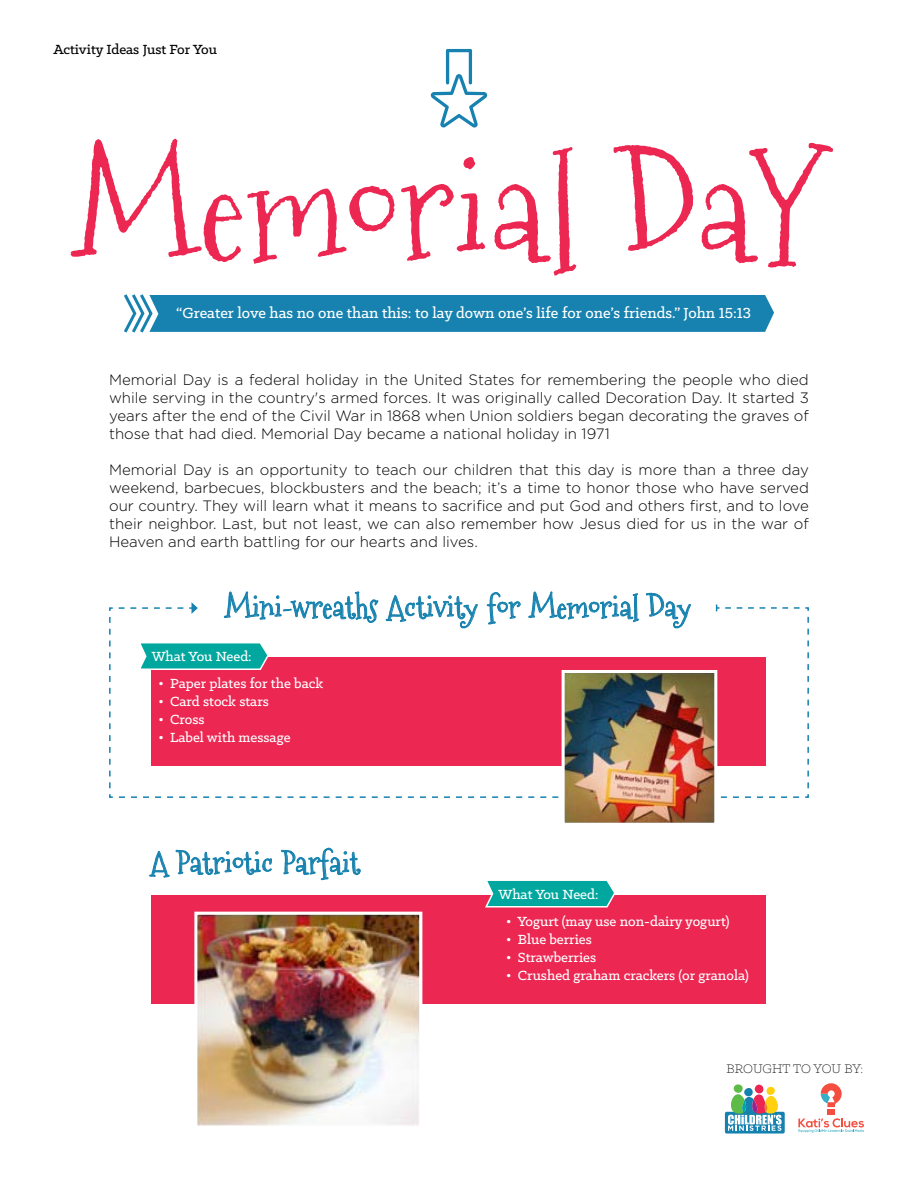
<style>
.page{position:relative;width:918px;height:1188px;background:#fff}
.page>*{position:absolute;margin:0;border:0;box-sizing:border-box;transform-origin:0 0}
.t1{font:143.4px "Mountainsof Christmas";color:#eb2752}
.t2{font:31.05px "Mountainsof Christmas";color:#1782af}
.t3{font:500 16.5px "Klinic Slab";color:#fff}
.t4{font:300 15px/18px "Gotham";color:#000;text-align:justify}
.t5{font:500 15px "Klinic Slab";color:#fff}
.t6{font:500 15px "Klinic Slab";color:#000}
.t7{font:300 13.95px "Klinic Slab";letter-spacing:-.01em;color:#000}
</style>
<div class="page">
<svg style="left:227px;top:591px;width:152px;height:15px"></svg>
<svg style="left:391px;top:595px;width:87px;height:11px"></svg>
<svg style="left:486px;top:592px;width:35px;height:14px"></svg>
<svg style="left:532px;top:591px;width:106px;height:15px"></svg>
<svg style="left:646px;top:592px;width:45px;height:14px"></svg>
<svg style="left:149px;top:849px;width:123px;height:29px"></svg>
<svg style="left:281px;top:847px;width:80px;height:34px"></svg>
<svg style="left:109px;top:606px;width:700px;height:192px"></svg>
<svg style="left:192px;top:602px;width:6px;height:12px"></svg>
<div style="left:152px;top:657px;width:614px;height:109px;background:#eb2752"></div>
<div style="left:152px;top:896px;width:614px;height:108px;background:#eb2752"></div>
<svg style="left:137px;top:641px;width:133px;height:30px"></svg>
<svg style="left:484px;top:881px;width:133px;height:27px;background:#28aaa4"></svg>
<svg style="left:798px;top:1083px;width:66px;height:50px"></svg>
<div style="left:725px;top:1112px;width:60px;height:22px;background:#1481ae;border-radius:2px"></div>
<div style="left:734px;top:1084px;width:9px;height:9px;background:#5ebb47;border-radius:50%"></div>
<svg style="left:755px;top:1084px;width:9px;height:10px"></svg>
<div style="left:744px;top:1088px;width:9px;height:8px;background:#1481ae;border-radius:50%"></div>
<svg style="left:728px;top:1094px;width:54px;height:37px"></svg>
<div style="left:767px;top:1087px;width:8px;height:8px;background:#ffd10f;border-radius:50%"></div>
<svg style="left:124px;top:294px;width:650px;height:39px;background:#2b8db6"></svg>
<img style="left:566px;top:674px;width:147px;height:148px">
<div style="left:562px;top:670px;width:155px;height:156px;border:3px solid #fff"></div>
<img style="left:198px;top:916px;width:220px;height:209px">
<div style="left:194px;top:912px;width:228px;height:217px;border:3px solid #fff"></div>
<svg style="left:431px;top:49px;width:56px;height:79px"></svg>
<p class="t6" style="left:53px;top:40px;width:165px">Activity Ideas Just For You</p>
<h1 class="t1" style="left:78px;top:111px;width:744px">Memorial DaY</h1>
<p class="t3" style="left:176px;top:302px;width:576px">“Greater love has no one than this: to lay down one’s life for one’s friends.” John 15:13</p>
<p class="t4" style="left:109px;top:370px;width:701px">Memorial Day is a federal holiday in the United States for remembering the people who died while serving in the country's armed forces. It was originally called Decoration Day. It started 3 years after the end of the Civil War in 1868 when Union soldiers began decorating the graves of those that had died. Memorial Day became a national holiday in 1971</p>
<p class="t4" style="left:109px;top:460px;width:701px">Memorial Day is an opportunity to teach our children that this day is more than a three day weekend, barbecues, blockbusters and the beach; it’s a time to honor those who have served our country. They will learn what it means to sacrifice and put God and others first, and to love their neighbor. Last, but not least, we can also remember how Jesus died for us in the war of Heaven and earth battling for our hearts and lives.</p>
<h2 class="t2" style="left:226px;top:586px;width:468px">Mini-wreaths Activity for Memorial Day</h2>
<p class="t5" style="left:152px;top:647px;width:101px">What You Need:</p>
<p class="t5" style="left:158px;top:674px;width:166px">• Paper plates for the back</p>
<p class="t5" style="left:158px;top:692px;width:112px">• Card stock stars</p>
<p class="t5" style="left:158px;top:710px;width:48px">• Cross</p>
<p class="t5" style="left:158px;top:728px;width:134px">• Label with message</p>
<h2 class="t2" style="left:152px;top:842px;width:211px">A Patriotic Parfait</h2>
<p class="t5" style="left:499px;top:885px;width:101px">What You Need:</p>
<p class="t5" style="left:506px;top:912px;width:225px">• Yogurt (may use non-dairy yogurt)</p>
<p class="t5" style="left:506px;top:930px;width:87px">• Blue berries</p>
<p class="t5" style="left:506px;top:948px;width:92px">• Strawberries</p>
<p class="t5" style="left:506px;top:966px;width:244px">• Crushed graham crackers (or granola)</p>
<p class="t7" style="left:727px;top:1060px;width:138px">BROUGHT TO YOU BY:</p>
</div>
